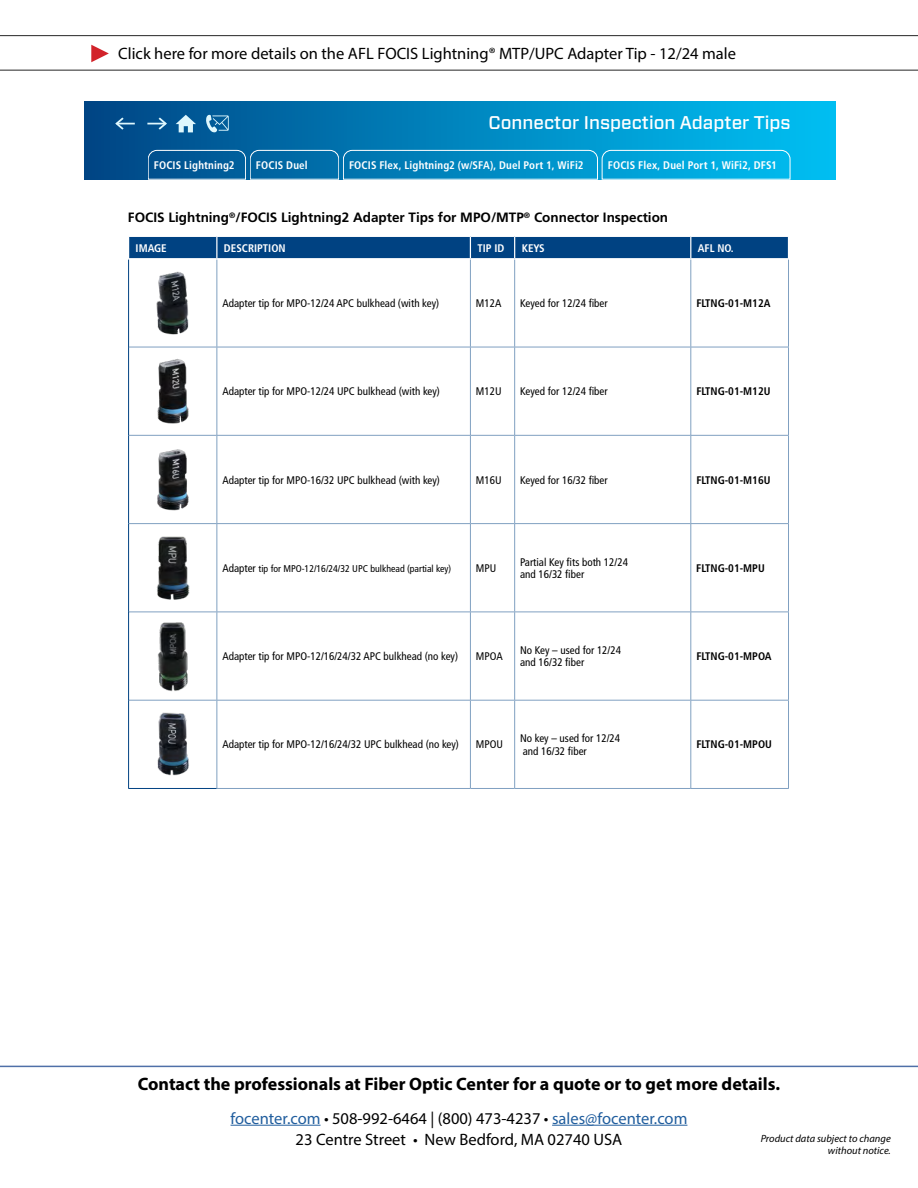
<style>
.page{position:relative;width:918px;height:1188px;background:#fff}
.page>*{position:absolute;margin:0;border:0;box-sizing:border-box;transform-origin:0 0}
.t1{font:500 18.45px "Forza";color:#fff}
.t2{font:700 18px "Myriad Pro";color:#000}
.t3{font:16.5px "Myriad Pro";color:#000}
.t4{font:16.5px "Myriad Pro";color:#215e9e}
.t5{font:700 13.5px "Frutiger LT Std";color:#000}
.t6{font:condensed 11.1px/12.3px "Frutiger LT Std";color:#000}
.t7{font:700 condensed 11.1px "Frutiger LT Std";letter-spacing:.01em;color:#fff}
.t8{font:700 condensed 11.1px "Frutiger LT Std";color:#000}
.t9{font:italic 10.5px/12.6px "Myriad Pro";color:#000;text-align:right}
.t10{font:condensed 9.75px "Frutiger LT Std";color:#000}
.s1{font-size:11.1px}
.s2{color:#000}
</style>
<div class="page">
<hr style="left:231px;top:1125px;width:90px;height:1px;background:#215e9e">
<hr style="left:552px;top:1125px;width:135px;height:1px;background:#215e9e">
<hr style="left:0;top:1066px;width:918px;height:1px;background:#4f70a8">
<hr style="left:0;top:70px;width:918px;height:1px;background:#262626">
<svg style="left:91px;top:45px;width:18px;height:17px"></svg>
<hr style="left:0;top:35px;width:918px;height:1px;background:#262626">
<div style="left:85px;top:102px;width:750px;height:77px;background:linear-gradient(to right,#004686,#00c2f5)"></div>
<hr style="left:128px;top:259px;width:1px;height:88px;background:#004282">
<hr style="left:128px;top:347px;width:1px;height:88px;background:#004282">
<hr style="left:128px;top:435px;width:1px;height:89px;background:#004282">
<hr style="left:128px;top:524px;width:1px;height:88px;background:#004282">
<hr style="left:217px;top:259px;width:1px;height:88px;background:#80a0c1">
<hr style="left:470px;top:259px;width:1px;height:88px;background:#80a0c1">
<hr style="left:129px;top:347px;width:88px;height:1px;background:#80a0c1">
<hr style="left:217px;top:347px;width:1px;height:88px;background:#80a0c1">
<hr style="left:470px;top:347px;width:45px;height:1px;background:#80a0c1">
<hr style="left:470px;top:347px;width:1px;height:88px;background:#80a0c1">
<hr style="left:515px;top:347px;width:176px;height:1px;background:#80a0c1">
<hr style="left:691px;top:347px;width:98px;height:1px;background:#80a0c1">
<hr style="left:129px;top:435px;width:88px;height:1px;background:#80a0c1">
<hr style="left:217px;top:436px;width:1px;height:87px;background:#80a0c1">
<hr style="left:470px;top:435px;width:45px;height:1px;background:#80a0c1">
<hr style="left:470px;top:436px;width:1px;height:87px;background:#80a0c1">
<hr style="left:515px;top:435px;width:176px;height:1px;background:#80a0c1">
<hr style="left:129px;top:523px;width:88px;height:1px;background:#80a0c1">
<hr style="left:217px;top:524px;width:1px;height:88px;background:#80a0c1">
<hr style="left:470px;top:523px;width:45px;height:1px;background:#80a0c1">
<hr style="left:470px;top:524px;width:1px;height:88px;background:#80a0c1">
<hr style="left:515px;top:523px;width:176px;height:1px;background:#80a0c1">
<hr style="left:691px;top:523px;width:98px;height:1px;background:#80a0c1">
<hr style="left:129px;top:612px;width:88px;height:1px;background:#80a0c1">
<hr style="left:217px;top:612px;width:253px;height:1px;background:#80a0c1">
<hr style="left:470px;top:612px;width:45px;height:1px;background:#80a0c1">
<hr style="left:515px;top:612px;width:176px;height:1px;background:#80a0c1">
<hr style="left:691px;top:612px;width:98px;height:1px;background:#80a0c1">
<hr style="left:129px;top:700px;width:88px;height:1px;background:#80a0c1">
<hr style="left:217px;top:700px;width:253px;height:1px;background:#80a0c1">
<hr style="left:470px;top:700px;width:45px;height:1px;background:#80a0c1">
<hr style="left:515px;top:700px;width:176px;height:1px;background:#80a0c1">
<hr style="left:691px;top:700px;width:98px;height:1px;background:#80a0c1">
<hr style="left:514px;top:436px;width:1px;height:87px;background:#80a0c1">
<hr style="left:691px;top:435px;width:98px;height:1px;background:#80a0c1">
<hr style="left:691px;top:436px;width:1px;height:87px;background:#80a0c1">
<hr style="left:514px;top:259px;width:1px;height:88px;background:#80a0c1">
<hr style="left:691px;top:259px;width:1px;height:88px;background:#80a0c1">
<hr style="left:514px;top:347px;width:1px;height:88px;background:#80a0c1">
<hr style="left:691px;top:347px;width:1px;height:88px;background:#80a0c1">
<hr style="left:514px;top:524px;width:1px;height:88px;background:#80a0c1">
<hr style="left:691px;top:524px;width:1px;height:88px;background:#80a0c1">
<hr style="left:217px;top:612px;width:1px;height:88px;background:#80a0c1">
<hr style="left:470px;top:612px;width:1px;height:88px;background:#80a0c1">
<hr style="left:514px;top:612px;width:1px;height:88px;background:#80a0c1">
<hr style="left:691px;top:612px;width:1px;height:88px;background:#80a0c1">
<hr style="left:217px;top:700px;width:1px;height:88px;background:#80a0c1">
<hr style="left:470px;top:700px;width:1px;height:88px;background:#80a0c1">
<hr style="left:514px;top:700px;width:1px;height:88px;background:#80a0c1">
<hr style="left:691px;top:700px;width:1px;height:88px;background:#80a0c1">
<hr style="left:128px;top:612px;width:1px;height:88px;background:#004282">
<hr style="left:128px;top:700px;width:1px;height:88px;background:#004282">
<hr style="left:788px;top:259px;width:1px;height:88px;background:#80a0c1">
<hr style="left:788px;top:347px;width:1px;height:88px;background:#80a0c1">
<hr style="left:788px;top:436px;width:1px;height:87px;background:#80a0c1">
<hr style="left:788px;top:524px;width:1px;height:88px;background:#80a0c1">
<hr style="left:788px;top:612px;width:1px;height:88px;background:#80a0c1">
<hr style="left:788px;top:700px;width:1px;height:88px;background:#80a0c1">
<hr style="left:217px;top:788px;width:253px;height:1px;background:#80a0c1">
<hr style="left:470px;top:788px;width:45px;height:1px;background:#80a0c1">
<hr style="left:515px;top:788px;width:176px;height:1px;background:#80a0c1">
<hr style="left:691px;top:788px;width:98px;height:1px;background:#80a0c1">
<hr style="left:128px;top:788px;width:89px;height:1px;background:#004282">
<div style="left:129px;top:236px;width:659px;height:22px;background:#004282"></div>
<hr style="left:217px;top:347px;width:253px;height:1px;background:#80a0c1">
<hr style="left:217px;top:435px;width:253px;height:1px;background:#80a0c1">
<hr style="left:217px;top:523px;width:253px;height:1px;background:#80a0c1">
<img style="left:156px;top:271px;width:33px;height:64px">
<img style="left:157px;top:359px;width:32px;height:65px">
<img style="left:157px;top:449px;width:32px;height:62px">
<img style="left:157px;top:536px;width:33px;height:64px">
<img style="left:158px;top:622px;width:30px;height:70px">
<img style="left:157px;top:712px;width:32px;height:64px">
<svg style="left:206px;top:115px;width:23px;height:17px"></svg>
<svg style="left:147px;top:116px;width:20px;height:15px"></svg>
<svg style="left:176px;top:115px;width:20px;height:17px"></svg>
<svg style="left:114px;top:116px;width:21px;height:15px"></svg>
<svg style="left:148px;top:150px;width:642px;height:30px;background:#118ec3"></svg>
<p class="t3" style="left:118px;top:43px;width:619px">Click here for more details on the AFL FOCIS Lightning® MTP/UPC Adapter Tip - 12/24 male</p>
<h1 class="t1" style="left:489px;top:111px;width:304px">Connector Inspection Adapter Tips</h1>
<p class="t7" style="left:154px;top:159px;width:82px">FOCIS Lightning2</p>
<p class="t7" style="left:256px;top:159px;width:53px">FOCIS Duel</p>
<p class="t7" style="left:349px;top:159px;width:236px">FOCIS Flex, Lightning2 (w/SFA), Duel Port 1, WiFi2</p>
<p class="t7" style="left:608px;top:159px;width:171px">FOCIS Flex, Duel Port 1, WiFi2, DFS1</p>
<p class="t5" style="left:128px;top:209px;width:542px">FOCIS Lightning<sup>®</sup>/FOCIS Lightning2 Adapter Tips for MPO/MTP<sup>®</sup> Connector Inspection</p>
<p class="t7" style="left:136px;top:241px;width:33px">IMAGE</p>
<p class="t7" style="left:224px;top:241px;width:63px">DESCRIPTION</p>
<p class="t7" style="left:477px;top:241px;width:28px">TIP ID</p>
<p class="t7" style="left:522px;top:241px;width:25px">KEYS</p>
<p class="t7" style="left:698px;top:241px;width:37px">AFL NO.</p>
<p class="t6" style="left:222px;top:297px;width:218px">Adapter tip for MPO-12/24 APC bulkhead (with key)</p>
<p class="t6" style="left:476px;top:297px;width:27px">M12A</p>
<p class="t6" style="left:520px;top:297px;width:89px">Keyed for 12/24 fiber</p>
<p class="t8" style="left:696px;top:297px;width:76px">FLTNG-01-M12A</p>
<p class="t6" style="left:222px;top:385px;width:219px">Adapter tip for MPO-12/24 UPC bulkhead (with key)</p>
<p class="t6" style="left:476px;top:385px;width:27px">M12U</p>
<p class="t6" style="left:520px;top:385px;width:89px">Keyed for 12/24 fiber</p>
<p class="t8" style="left:696px;top:385px;width:76px">FLTNG-01-M12U</p>
<p class="t6" style="left:222px;top:474px;width:219px">Adapter tip for MPO-16/32 UPC bulkhead (with key)</p>
<p class="t6" style="left:476px;top:474px;width:27px">M16U</p>
<p class="t6" style="left:520px;top:474px;width:89px">Keyed for 16/32 fiber</p>
<p class="t8" style="left:696px;top:473px;width:76px">FLTNG-01-M16U</p>
<p class="t10" style="left:222px;top:563px;width:230px"><span class="s1">Adapter</span> tip for MPO-12/16/24/32 UPC bulkhead (partial key)</p>
<p class="t6" style="left:476px;top:562px;width:22px">MPU</p>
<p class="t6" style="left:520px;top:556px;width:109px">Partial Key fits both 12/24 and 16/32 fiber</p>
<p class="t8" style="left:696px;top:561px;width:70px">FLTNG-01-MPU</p>
<p class="t6" style="left:222px;top:650px;width:237px">Adapter tip for MPO-12/16/24/32 APC bulkhead (no key)</p>
<p class="t6" style="left:476px;top:650px;width:28px">MPOA</p>
<p class="t6" style="left:520px;top:644px;width:102px">No Key – used for 12/24 and 16/32 fiber</p>
<p class="t8" style="left:696px;top:650px;width:77px">FLTNG-01-MPOA</p>
<p class="t6" style="left:222px;top:739px;width:238px">Adapter tip for MPO-12/16/24/32 UPC bulkhead (no key)</p>
<p class="t6" style="left:476px;top:739px;width:29px">MPOU</p>
<p class="t6" style="left:520px;top:732px;width:102px">No key – used for 12/24 and 16/32 fiber</p>
<p class="t8" style="left:696px;top:738px;width:77px">FLTNG-01-MPOU</p>
<p class="t2" style="left:138px;top:1072px;width:644px">Contact the professionals at Fiber Optic Center for a quote or to get more details.</p>
<p class="t4" style="left:231px;top:1108px;width:458px">focenter.com <span class="s2">• 508-992-6464 | (800) 473-4237 •</span> sales@focenter.com</p>
<p class="t3" style="left:296px;top:1129px;width:328px">23 Centre Street • New Bedford, MA 02740 USA</p>
<p class="t9" style="left:761px;top:1132px;width:132px">Product data subject to change without notice.</p>
</div>
